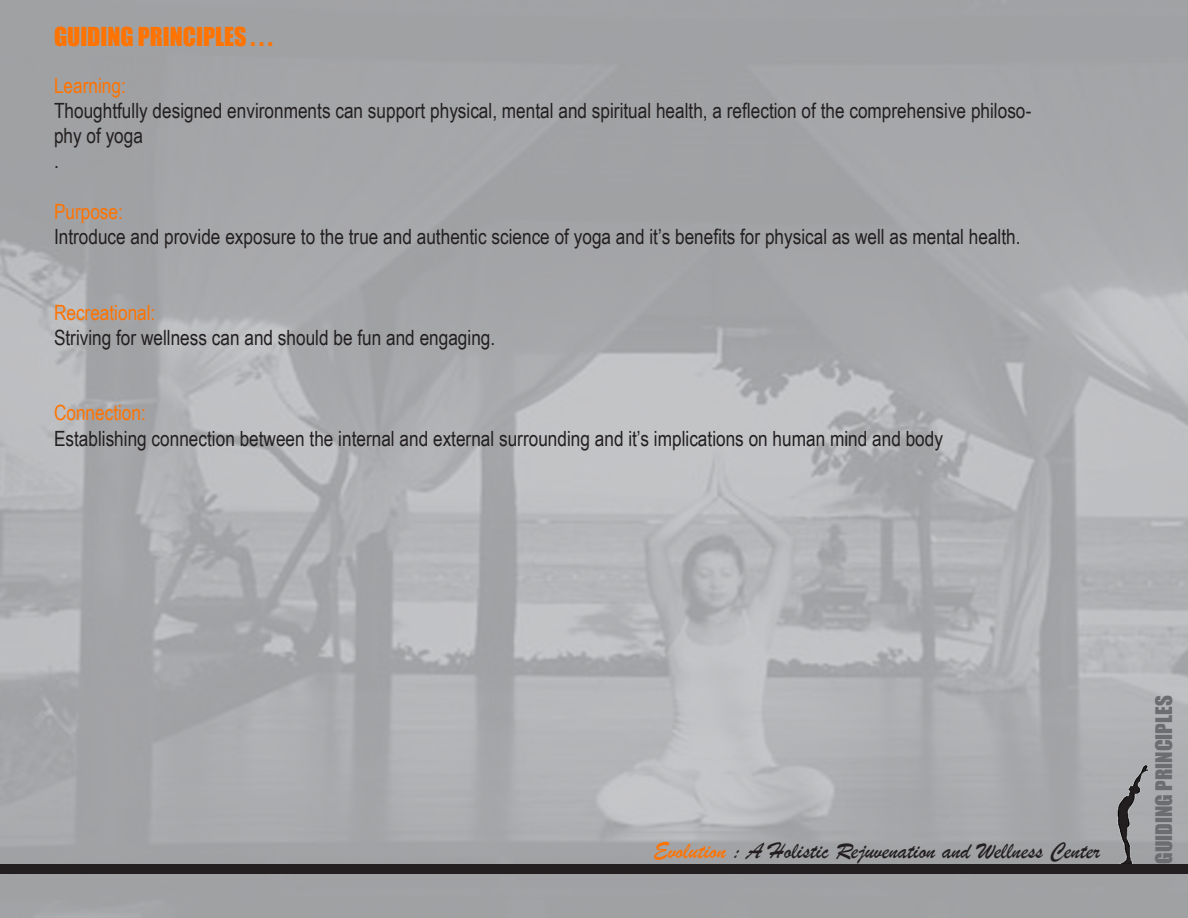
<style>
.page{position:relative;width:1188px;height:918px;background:#fff}
.page>*{position:absolute;margin:0;border:0;box-sizing:border-box;transform-origin:0 0}
.t1{font:24px "Brush Script";color:#231f20}
.t2{font:24px "Impact";color:#ff7300}
.t3{font:21px/25.2px "Arial Narrow";color:#231f20}
.t4{font:21px "Arial Narrow";color:#ff7300}
.t5{font:21px "Impact";color:#6c6d70}
.s1{color:#ff7300}
</style>
<div class="page">
<img style="left:0;top:0;width:1188px;height:918px">
<div style="left:1px;top:864px;width:1187px;height:10px;background:#231f20"></div>
<img style="left:1117px;top:765px;width:39px;height:99px">
<p class="t2" style="left:54px;top:18px;width:220px">GUIDING PRINCIPLES . . .</p>
<p class="t4" style="left:54px;top:70px;width:73px">Learning:</p>
<p class="t3" style="left:54px;top:97px;width:979px">Thoughtfully designed environments can support physical, mental and spiritual health, a reflection of the comprehensive philoso&shy;phy of yoga</p>
<p class="t3" style="left:54px;top:148px;width:6px">.</p>
<p class="t4" style="left:54px;top:196px;width:70px">Purpose:</p>
<p class="t3" style="left:54px;top:223px;width:968px">Introduce and provide exposure to the true and authentic science of yoga and it’s benefits for physical as well as mental health.</p>
<p class="t4" style="left:54px;top:297px;width:103px">Recreational:</p>
<p class="t3" style="left:54px;top:324px;width:443px">Striving for wellness can and should be fun and engaging.</p>
<p class="t4" style="left:54px;top:398px;width:93px">Connection:</p>
<p class="t3" style="left:54px;top:425px;width:891px">Establishing connection between the internal and external surrounding and it’s implications on human mind and body</p>
<p class="t1" style="left:653px;top:836px;width:448px"><span class="s1">Evolution</span> : A Holistic Rejuvenation and Wellness Center</p>
<p class="t5" style="left:1148px;top:864px;width:170px;rotate:-90deg">GUIDING PRINCIPLES</p>
</div>
